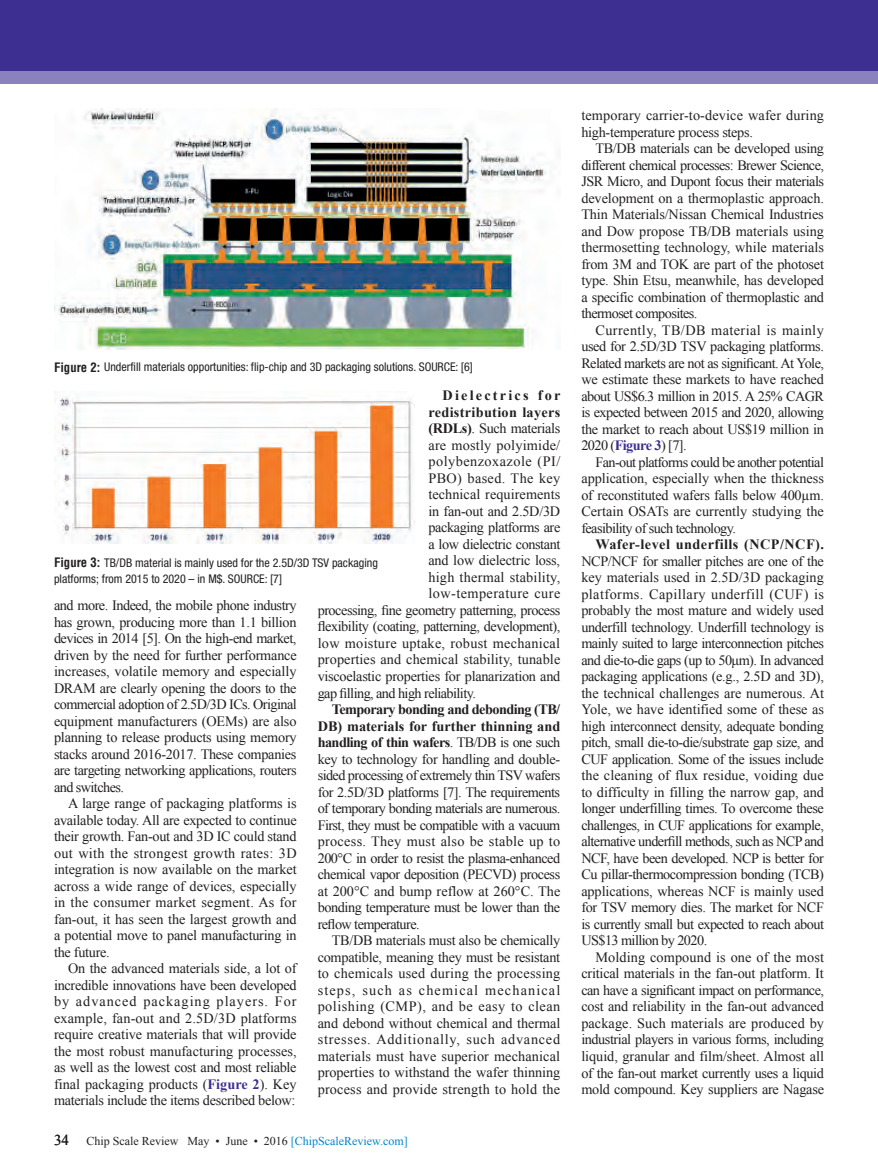
<style>
.page{position:relative;width:878px;height:1175px;background:#fff}
.page>*{position:absolute;margin:0;border:0;box-sizing:border-box;transform-origin:0 0}
.t1{font:14.25px/16.5px "Times New Roman";letter-spacing:-.02em;color:#231f20;text-align:justify}
.t2{font:14.25px/16.5px "Times New Roman";letter-spacing:.01em;color:#231f20}
.t3{font:14.25px "Times New Roman";letter-spacing:.005em;color:#231f20}
.t4{font:700 14.25px "Times New Roman";letter-spacing:.03em;color:#231f20}
.t5{font:14.25px "Times New Roman";letter-spacing:.015em;color:#231f20}
.t6{font:14.25px "Times New Roman";letter-spacing:.02em;color:#231f20}
.t7{font:14.25px "Times New Roman";letter-spacing:-.04em;color:#231f20}
.t8{font:14.25px "Times New Roman";letter-spacing:.035em;color:#231f20}
.t9{font:14.25px "Times New Roman";letter-spacing:.03em;color:#231f20}
.t10{font:14.25px "Times New Roman";letter-spacing:.025em;color:#231f20}
.t11{font:700 14.25px "Times New Roman";letter-spacing:.155em;color:#231f20}
.t12{font:condensed 12px/15.8px "Helvetica Neue LT Std";color:#231f20}
.t13{font:12px "Times New Roman";color:#231f20}
.s1{font-family:"Helvetica LT Std";font-weight:700;font-size:12.75px}
.s2{font-weight:700}
.s3{font-weight:700;color:#3d2f91}
.s4{font-size:15px}
.s5{color:#0084ca}
</style>
<div class="page">
<div style="left:0;top:0;width:878px;height:70px;background:#3d2f91"></div>
<div style="left:0;top:70px;width:878px;height:13px;background:#8a82bd"></div>
<img style="left:54px;top:391px;width:361px;height:153px">
<img style="left:54px;top:108px;width:497px;height:241px">
<p class="t12" style="left:54px;top:359px;width:420px"><span class="s1">Figure 2:</span> Underfill materials opportunities: flip-chip and 3D packaging solutions. SOURCE: [6]</p>
<p class="t11" style="left:442px;top:386px;width:119px">Dielectrics for</p>
<p class="t4" style="left:428px;top:402px;width:133px">redistribution layers</p>
<p class="t1" style="left:428px;top:420px;width:133px"><span class="s2">(RDLs)</span>. Such materials</p>
<p class="t5" style="left:428px;top:435px;width:133px">are mostly polyimide/</p>
<p class="t8" style="left:428px;top:452px;width:133px">polybenzoxazole (PI/</p>
<p class="t10" style="left:428px;top:468px;width:133px">PBO) based. The key</p>
<p class="t3" style="left:428px;top:485px;width:133px">technical requirements</p>
<p class="t1" style="left:428px;top:502px;width:133px">in fan-out and 2.5D/3D</p>
<p class="t1" style="left:428px;top:519px;width:133px">packaging platforms are</p>
<p class="t1" style="left:428px;top:535px;width:133px">a low dielectric constant</p>
<p class="t1" style="left:428px;top:552px;width:133px">and low dielectric loss,</p>
<p class="t5" style="left:428px;top:567px;width:133px">high thermal stability,</p>
<p class="t9" style="left:428px;top:584px;width:133px">low-temperature cure</p>
<p class="t1" style="left:318px;top:601px;width:244px">processing, fine geometry patterning, process</p>
<p class="t1" style="left:318px;top:618px;width:244px">flexibility (coating, patterning, development),</p>
<p class="t6" style="left:318px;top:633px;width:244px">low moisture uptake, robust mechanical</p>
<p class="t3" style="left:318px;top:650px;width:244px">properties and chemical stability, tunable</p>
<p class="t1" style="left:318px;top:667px;width:244px">viscoelastic properties for planarization and</p>
<p class="t7" style="left:318px;top:683px;width:160px">gap filling, and high reliability.</p>
<p class="t1" style="left:318px;top:700px;width:244px;text-indent:14px"><span class="s2">Temporary bonding and debonding (TB/ DB) materials for further thinning and handling of thin wafers</span>. TB/DB is one such key to technology for handling and double&shy;sided processing of extremely thin TSV wafers for 2.5D/3D platforms [7]. The requirements of temporary bonding materials are numerous.<br>First, they must be compatible with a vacuum process. They must also be stable up to 200°C in order to resist the plasma-enhanced chemical vapor deposition (PECVD) process at 200°C and bump reflow at 260°C. The bonding temperature must be lower than the reflow temperature.</p>
<p class="t1" style="left:318px;top:931px;width:244px;text-indent:14px">TB/DB materials must also be chemically compatible, meaning they must be resistant to chemicals used during the processing steps, such as chemical mechanical polishing (CMP), and be easy to clean and debond without chemical and thermal stresses. Additionally, such advanced materials must have superior mechanical properties to withstand the wafer thinning process and provide strength to hold the</p>
<p class="t12" style="left:54px;top:555px;width:325px"><span class="s1">Figure 3:</span> TB/DB material is mainly used for the 2.5D/3D TSV packaging platforms; from 2015 to 2020 – in M$. SOURCE: [7]</p>
<p class="t1" style="left:54px;top:597px;width:244px">and more. Indeed, the mobile phone industry has grown, producing more than 1.1 billion devices in 2014 [5]. On the high-end market, driven by the need for further performance increases, volatile memory and especially DRAM are clearly opening the doors to the commercial adoption of 2.5D/3D ICs. Original equipment manufacturers (OEMs) are also planning to release products using memory stacks around 2016-2017. These companies are targeting networking applications, routers and switches.</p>
<p class="t1" style="left:54px;top:795px;width:244px;text-indent:14px">A large range of packaging platforms is available today. All are expected to continue their growth. Fan-out and 3D IC could stand out with the strongest growth rates: 3D integration is now available on the market across a wide range of devices, especially in the consumer market segment. As for fan-out, it has seen the largest growth and a potential move to panel manufacturing in the future.</p>
<p class="t1" style="left:54px;top:960px;width:244px;text-indent:14px">On the advanced materials side, a lot of incredible innovations have been developed by advanced packaging players. For example, fan-out and 2.5D/3D platforms require creative materials that will provide the most robust manufacturing processes, as well as the lowest cost and most reliable final packaging products (<span class="s3">Figure 2</span>). Key materials include the items described below:</p>
<p class="t13" style="left:54px;top:1132px;width:355px"><span class="s4">34</span> Chip Scale Review May • June • 2016 <span class="s5">[ChipScaleReview.com]</span></p>
<p class="t2" style="left:581px;top:107px;width:244px">temporary carrier-to-device wafer during high-temperature process steps.</p>
<p class="t1" style="left:581px;top:140px;width:244px;text-indent:14px">TB/DB materials can be developed using different chemical processes: Brewer Science, JSR Micro, and Dupont focus their materials development on a thermoplastic approach.<br>Thin Materials/Nissan Chemical Industries and Dow propose TB/DB materials using thermosetting technology, while materials from 3M and TOK are part of the photoset type. Shin Etsu, meanwhile, has developed a specific combination of thermoplastic and thermoset composites.</p>
<p class="t1" style="left:581px;top:321px;width:244px;text-indent:14px">Currently, TB/DB material is mainly used for 2.5D/3D TSV packaging platforms.<br>Related markets are not as significant. At Yole, we estimate these markets to have reached about US$6.3 million in 2015. A 25% CAGR is expected between 2015 and 2020, allowing the market to reach about US$19 million in 2020 (<span class="s3">Figure 3</span>) [7].</p>
<p class="t1" style="left:581px;top:453px;width:244px;text-indent:14px">Fan-out platforms could be another potential application, especially when the thickness of reconstituted wafers falls below 400µm.<br>Certain OSATs are currently studying the feasibility of such technology.</p>
<p class="t4" style="left:595px;top:534px;width:230px">Wafer-level underfills (NCP/NCF).</p>
<p class="t1" style="left:581px;top:552px;width:244px">NCP/NCF for smaller pitches are one of the key materials used in 2.5D/3D packaging platforms. Capillary underfill (CUF) is probably the most mature and widely used underfill technology. Underfill technology is mainly suited to large interconnection pitches and die-to-die gaps (up to 50μm). In advanced packaging applications (e.g., 2.5D and 3D), the technical challenges are numerous. At Yole, we have identified some of these as high interconnect density, adequate bonding pitch, small die-to-die/substrate gap size, and CUF application. Some of the issues include the cleaning of flux residue, voiding due to difficulty in filling the narrow gap, and longer underfilling times. To overcome these challenges, in CUF applications for example, alternative underfill methods, such as NCP and NCF, have been developed. NCP is better for Cu pillar-thermocompression bonding (TCB) applications, whereas NCF is mainly used for TSV memory dies. The market for NCF is currently small but expected to reach about US$13 million by 2020.</p>
<p class="t1" style="left:581px;top:948px;width:244px;text-indent:14px">Molding compound is one of the most critical materials in the fan-out platform. It can have a significant impact on performance, cost and reliability in the fan-out advanced package. Such materials are produced by industrial players in various forms, including liquid, granular and film/sheet. Almost all of the fan-out market currently uses a liquid mold compound. Key suppliers are Nagase</p>
</div>
